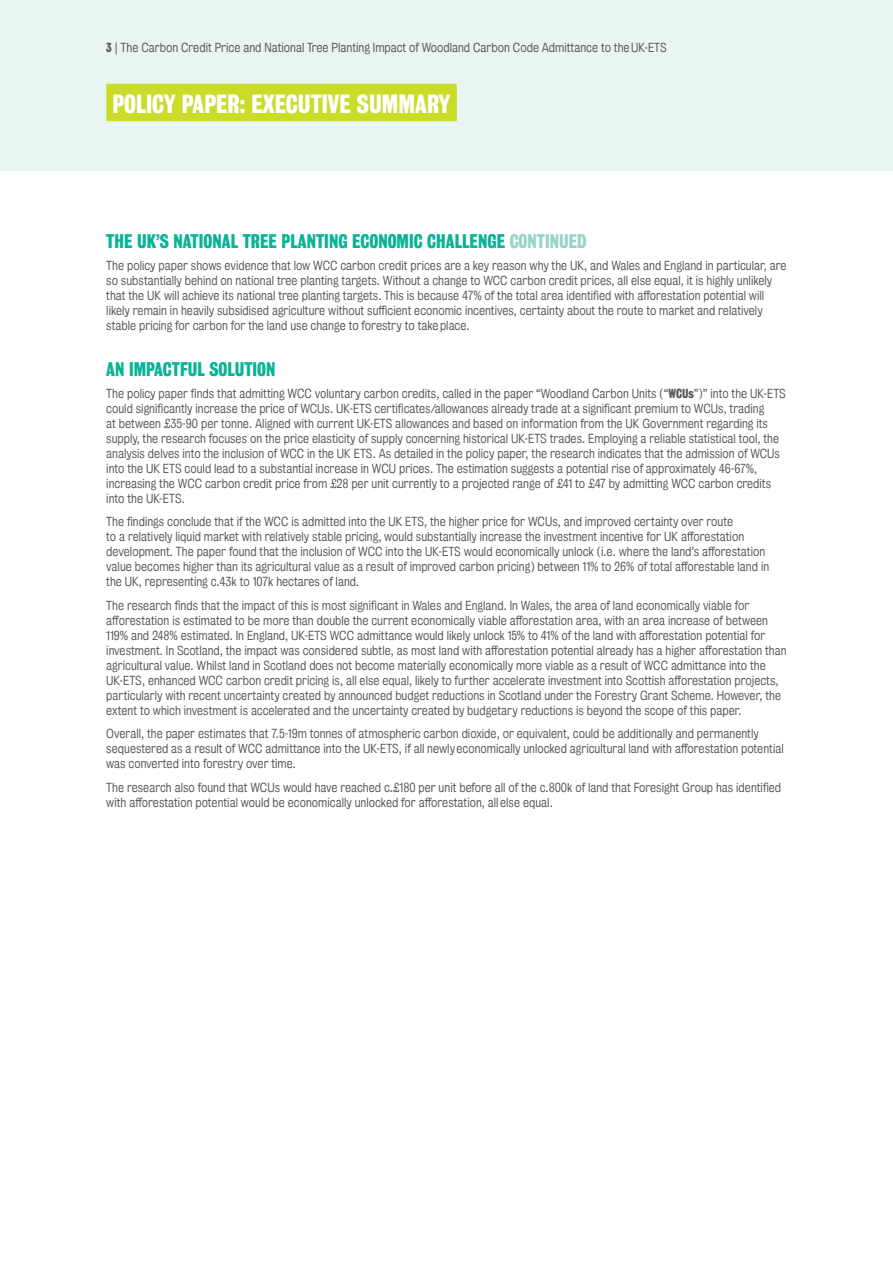
<style>
.page{position:relative;width:893px;height:1263px;background:#fff}
.page>*{position:absolute;margin:0;border:0;box-sizing:border-box;transform-origin:0 0}
.t1{font:24px "Kings Bureau Grot Three Seven";color:#fff}
.t2{font:18px "Kings Bureau Grot Three Seven";color:#08b396}
.t3{font:12px/15px "Kings Bureau Grot Five One";color:#57585a}
.s1{font-family:"Kings Bureau Grot Three Seven"}
.s2{color:#cadb2a}
.s3{color:#97d4c5}
</style>
<div class="page">
<div style="left:0;top:0;width:893px;height:170px;background:#e8f5f1"></div>
<div style="left:106px;top:84px;width:351px;height:37px;background:#cadb2a"></div>
<p class="t3" style="left:106px;top:40px;width:562px"><span class="s1">3</span> | The Carbon Credit Price and National Tree Planting Impact of Woodland Carbon Code Admittance to the UK-ETS</p>
<h1 class="t1" style="left:112px;top:90px;width:346px">POLICY PAPER: EXECUTIVE SUMMARY<span class="s2">I</span></h1>
<h2 class="t2" style="left:106px;top:231px;width:482px">THE UK’S NATIONAL TREE PLANTING ECONOMIC CHALLENGE <span class="s3">CONTINUED</span></h2>
<p class="t3" style="left:106px;top:258px;width:682px">The policy paper shows evidence that low WCC carbon credit prices are a key reason why the UK, and Wales and England in particular, are so substantially behind on national tree planting targets. Without a change to WCC carbon credit prices, all else equal, it is highly unlikely that the UK will achieve its national tree planting targets. This is because 47% of the total area identified with afforestation potential will likely remain in heavily subsidised agriculture without sufficient economic incentives, certainty about the route to market and relatively stable pricing for carbon for the land use change to forestry to take place.</p>
<h2 class="t2" style="left:106px;top:359px;width:171px">AN IMPACTFUL SOLUTION</h2>
<p class="t3" style="left:106px;top:386px;width:681px">The policy paper finds that admitting WCC voluntary carbon credits, called in the paper “Woodland Carbon Units (“<span class="s1">WCUs</span>”)” into the UK-ETS could significantly increase the price of WCUs. UK-ETS certificates/allowances already trade at a significant premium to WCUs, trading<br>at between £35-90 per tonne. Aligned with current UK‑ETS allowances and based on information from the UK Government regarding its supply, the research focuses on the price elasticity of supply concerning historical UK-ETS trades. Employing a reliable statistical tool, the analysis delves into the inclusion of WCC in the UK ETS. As detailed in the policy paper, the research indicates that the admission of WCUs into the UK ETS could lead to a substantial increase in WCU prices. The estimation suggests a potential rise of approximately 46-67%, increasing the WCC carbon credit price from £28 per unit currently to a projected range of £41 to £47 by admitting WCC carbon credits into the UK-ETS.</p>
<p class="t3" style="left:106px;top:514px;width:664px">The findings conclude that if the WCC is admitted into the UK ETS, the higher price for WCUs, and improved certainty over route<br>to a relatively liquid market with relatively stable pricing, would substantially increase the investment incentive for UK afforestation development. The paper found that the inclusion of WCC into the UK-ETS would economically unlock (i.e. where the land’s afforestation value becomes higher than its agricultural value as a result of improved carbon pricing) between 11% to 26% of total afforestable land in the UK, representing c.43k to 107k hectares of land.</p>
<p class="t3" style="left:106px;top:598px;width:682px">The research finds that the impact of this is most significant in Wales and England. In Wales, the area of land economically viable for afforestation is estimated to be more than double the current economically viable afforestation area, with an area increase of between 119% and 248% estimated. In England, UK-ETS WCC admittance would likely unlock 15% to 41% of the land with afforestation potential for investment. In Scotland, the impact was considered subtle, as most land with afforestation potential already has a higher afforestation than agricultural value. Whilst land in Scotland does not become materially economically more viable as a result of WCC admittance into the UK-ETS, enhanced WCC carbon credit pricing is, all else equal, likely to further accelerate investment into Scottish afforestation projects, particularly with recent uncertainty created by announced budget reductions in Scotland under the Forestry Grant Scheme. However, the extent to which investment is accelerated and the uncertainty created by budgetary reductions is beyond the scope of this paper.</p>
<p class="t3" style="left:106px;top:726px;width:679px">Overall, the paper estimates that 7.5-19m tonnes of atmospheric carbon dioxide, or equivalent, could be additionally and permanently sequestered as a result of WCC admittance into the UK-ETS, if all newly economically unlocked agricultural land with afforestation potential was converted into forestry over time.</p>
<p class="t3" style="left:106px;top:780px;width:676px">The research also found that WCUs would have reached c.£180 per unit before all of the c.800k of land that Foresight Group has identified with afforestation potential would be economically unlocked for afforestation, all else equal.</p>
</div>
